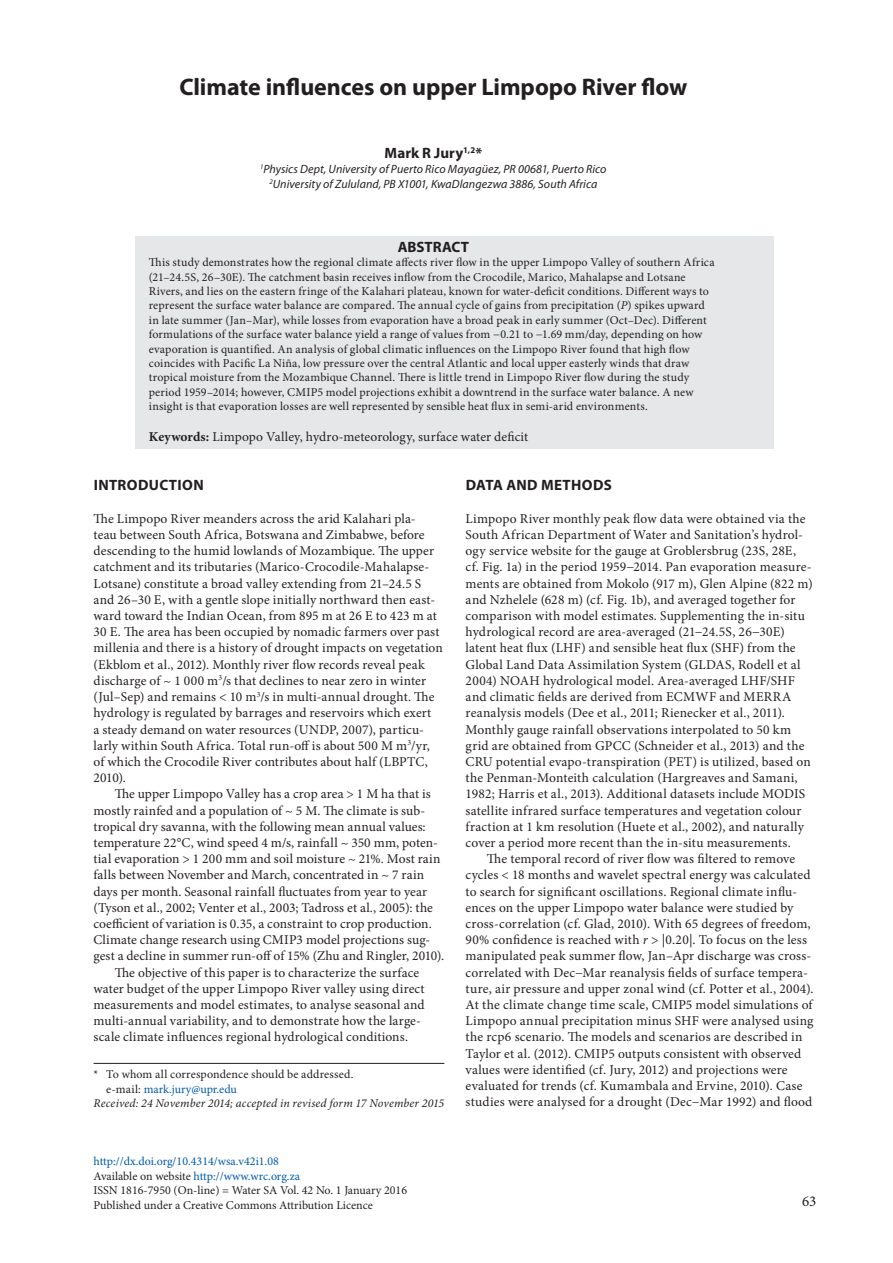
<style>
.page{position:relative;width:893px;height:1263px;background:#fff}
.page>*{position:absolute;margin:0;border:0;box-sizing:border-box;transform-origin:0 0}
.t1{font:700 24px "Myriad Pro";letter-spacing:-.005em;color:#231f20}
.t2{font:700 15px "Myriad Pro";letter-spacing:.02em;color:#231f20}
.t3{font:700 15px "Myriad Pro";color:#231f20}
.t4{font:15px "Minion Pro";color:#231f20}
.t5{font:13.5px/16.2px "Minion Pro";letter-spacing:.01em;color:#231f20}
.t6{font:12px/14.4px "Minion Pro";letter-spacing:.01em;color:#231f20}
.t7{font:italic 12px/15px "Myriad Pro";letter-spacing:.005em;color:#231f20;text-align:center}
.t8{font:italic 12px "Minion Pro";letter-spacing:.015em;color:#231f20}
.t9{font:12px "Minion Pro";letter-spacing:-.005em;color:#015aaa}
.s1{font-style:italic}
.s2{font-weight:700}
.s3{color:#231f20}
.s4{color:#015aaa}
</style>
<div class="page">
<div style="left:135px;top:236px;width:638px;height:213px;background:#e6e7e9"></div>
<hr style="left:94px;top:1063px;width:350px;height:1px;background:#231f20">
<h1 class="t1" style="left:179px;top:71px;width:509px">Climate influences on upper Limpopo River flow</h1>
<p class="t2" style="left:385px;top:143px;width:99px">Mark R Jury<sup>1,2</sup>*</p>
<p class="t7" style="left:260px;top:162px;width:348px"><sup>1</sup>Physics Dept, University of Puerto Rico Mayagüez, PR 00681, Puerto Rico<br><sup>2</sup>University of Zululand, PB X1001, KwaDlangezwa 3886, South Africa</p>
<p class="t3" style="left:398px;top:237px;width:73px">ABSTRACT</p>
<p class="t6" style="left:149px;top:255px;width:567px">This study demonstrates how the regional climate affects river flow in the upper Limpopo Valley of southern Africa (21–24.5S, 26–30E). The catchment basin receives inflow from the Crocodile, Marico, Mahalapse and Lotsane Rivers, and lies on the eastern fringe of the Kalahari plateau, known for water-deficit conditions. Different ways to represent the surface water balance are compared. The annual cycle of gains from precipitation (<span class="s1">P</span>) spikes upward in late summer (Jan–Mar), while losses from evaporation have a broad peak in early summer (Oct–Dec). Different formulations of the surface water balance yield a range of values from −0.21 to −1.69 mm/day, depending on how evaporation is quantified. An analysis of global climatic influences on the Limpopo River found that high flow coincides with Pacific La Niña, low pressure over the central Atlantic and local upper easterly winds that draw tropical moisture from the Mozambique Channel. There is little trend in Limpopo River flow during the study period 1959–2014; however, CMIP5 model projections exhibit a downtrend in the surface water balance. A new insight is that evaporation losses are well represented by sensible heat flux in semi-arid environments.</p>
<p class="t5" style="left:149px;top:428px;width:381px"><span class="s2">Keywords:</span> Limpopo Valley, hydro-meteorology, surface water deficit</p>
<p class="t2" style="left:94px;top:475px;width:112px">INTRODUCTION</p>
<p class="t5" style="left:94px;top:510px;width:351px">The Limpopo River meanders across the arid Kalahari pla-<br>teau between South Africa, Botswana and Zimbabwe, before descending to the humid lowlands of Mozambique. The upper catchment and its tributaries (Marico-Crocodile-Mahalapse-Lotsane) constitute a broad valley extending from 21–24.5 S and 26–30 E, with a gentle slope initially northward then east&shy;ward toward the Indian Ocean, from 895 m at 26 E to 423 m at 30 E. The area has been occupied by nomadic farmers over past millenia and there is a history of drought impacts on vegetation (Ekblom et al., 2012). Monthly river flow records reveal peak discharge of ~ 1 000 m<sup>3</sup>/s that declines to near zero in winter (Jul–Sep) and remains &lt; 10 m<sup>3</sup>/s in multi-annual drought. The hydrology is regulated by barrages and reservoirs which exert<br>a steady demand on water resources (UNDP, 2007), particu&shy;larly within South Africa. Total run-off is about 500 M m<sup>3</sup>/yr, of which the Crocodile River contributes about half (LBPTC, 2010).</p>
<p class="t5" style="left:115px;top:786px;width:317px">The upper Limpopo Valley has a crop area &gt; 1 M ha that is</p>
<p class="t5" style="left:94px;top:802px;width:333px">mostly rainfed and a population of ~ 5 M. The climate is sub-</p>
<p class="t5" style="left:94px;top:818px;width:334px">tropical dry savanna, with the following mean annual values:</p>
<p class="t5" style="left:94px;top:834px;width:346px">temperature 22°C, wind speed 4 m/s, rainfall ~ 350 mm, poten-</p>
<p class="t5" style="left:94px;top:851px;width:348px">tial evaporation &gt; 1 200 mm and soil moisture ~ 21%. Most rain</p>
<p class="t5" style="left:94px;top:867px;width:332px">falls between November and March, concentrated in ~ 7 rain</p>
<p class="t5" style="left:94px;top:883px;width:335px">days per month. Seasonal rainfall fluctuates from year to year</p>
<p class="t5" style="left:94px;top:899px;width:341px">(Tyson et al., 2002; Venter et al., 2003; Tadross et al., 2005): the</p>
<p class="t5" style="left:94px;top:915px;width:340px">coefficient of variation is 0.35, a constraint to crop production.</p>
<p class="t5" style="left:94px;top:932px;width:338px">Climate change research using CMIP3 model projections sug-</p>
<p class="t5" style="left:94px;top:948px;width:352px">gest a decline in summer run-off of 15% (Zhu and Ringler, 2010).</p>
<p class="t5" style="left:115px;top:964px;width:306px">The objective of this paper is to characterize the surface</p>
<p class="t5" style="left:94px;top:980px;width:333px">water budget of the upper Limpopo River valley using direct</p>
<p class="t5" style="left:94px;top:996px;width:333px">measurements and model estimates, to analyse seasonal and</p>
<p class="t5" style="left:94px;top:1013px;width:329px">multi-annual variability, and to demonstrate how the large-</p>
<p class="t5" style="left:94px;top:1029px;width:316px">scale climate influences regional hydrological conditions.</p>
<p class="t6" style="left:94px;top:1067px;width:261px">* To whom all correspondence should be addressed.</p>
<p class="t9" style="left:106px;top:1081px;width:132px"><span class="s3">e-mail:</span> mark.jury@upr.edu</p>
<p class="t8" style="left:94px;top:1095px;width:352px">Received: 24 November 2014; accepted in revised form 17 November 2015</p>
<p class="t6" style="left:94px;top:1154px;width:315px"><span class="s4">http://dx.doi.org/10.4314/wsa.v42i1.08<br></span>Available on website <span class="s4">http://www.wrc.org.za<br></span>ISSN 1816-7950 (On-line) = Water SA Vol. 42 No. 1 January 2016<br>Published under a Creative Commons Attribution Licence</p>
<p class="t2" style="left:466px;top:475px;width:148px">DATA AND METHODS</p>
<p class="t5" style="left:466px;top:510px;width:349px">Limpopo River monthly peak flow data were obtained via the South African Department of Water and Sanitation’s hydrol&shy;ogy service website for the gauge at Groblersbrug (23S, 28E, cf. Fig. 1a) in the period 1959−2014. Pan evaporation measure&shy;ments are obtained from Mokolo (917 m), Glen Alpine (822 m) and Nzhelele (628 m) (cf. Fig. 1b), and averaged together for comparison with model estimates. Supplementing the in-situ hydrological record are area-averaged (21−24.5S, 26−30E) latent heat flux (LHF) and sensible heat flux (SHF) from the Global Land Data Assimilation System (GLDAS, Rodell et al 2004) NOAH hydrological model. Area-averaged LHF/SHF and climatic fields are derived from ECMWF and MERRA reanalysis models (Dee et al., 2011; Rienecker et al., 2011).<br>Monthly gauge rainfall observations interpolated to 50 km grid are obtained from GPCC (Schneider et al., 2013) and the CRU potential evapo-transpiration (PET) is utilized, based on the Penman-Monteith calculation (Hargreaves and Samani, 1982; Harris et al., 2013). Additional datasets include MODIS satellite infrared surface temperatures and vegetation colour fraction at 1 km resolution (Huete et al., 2002), and naturally cover a period more recent than the in-situ measurements.</p>
<p class="t5" style="left:466px;top:851px;width:349px;text-indent:21px">The temporal record of river flow was filtered to remove cycles &lt; 18 months and wavelet spectral energy was calculated to search for significant oscillations. Regional climate influ&shy;ences on the upper Limpopo water balance were studied by cross-correlation (cf. Glad, 2010). With 65 degrees of freedom, 90% confidence is reached with <span class="s1">r</span> &gt; |0.20|. To focus on the less manipulated peak summer flow, Jan–Apr discharge was cross&shy;correlated with Dec−Mar reanalysis fields of surface tempera&shy;ture, air pressure and upper zonal wind (cf. Potter et al., 2004).<br>At the climate change time scale, CMIP5 model simulations of Limpopo annual precipitation minus SHF were analysed using the rcp6 scenario. The models and scenarios are described in Taylor et al. (2012). CMIP5 outputs consistent with observed values were identified (cf. Jury, 2012) and projections were evaluated for trends (cf. Kumambala and Ervine, 2010). Case studies were analysed for a drought (Dec−Mar 1992) and flood</p>
<p class="t4" style="left:802px;top:1191px;width:16px">63</p>
</div>
